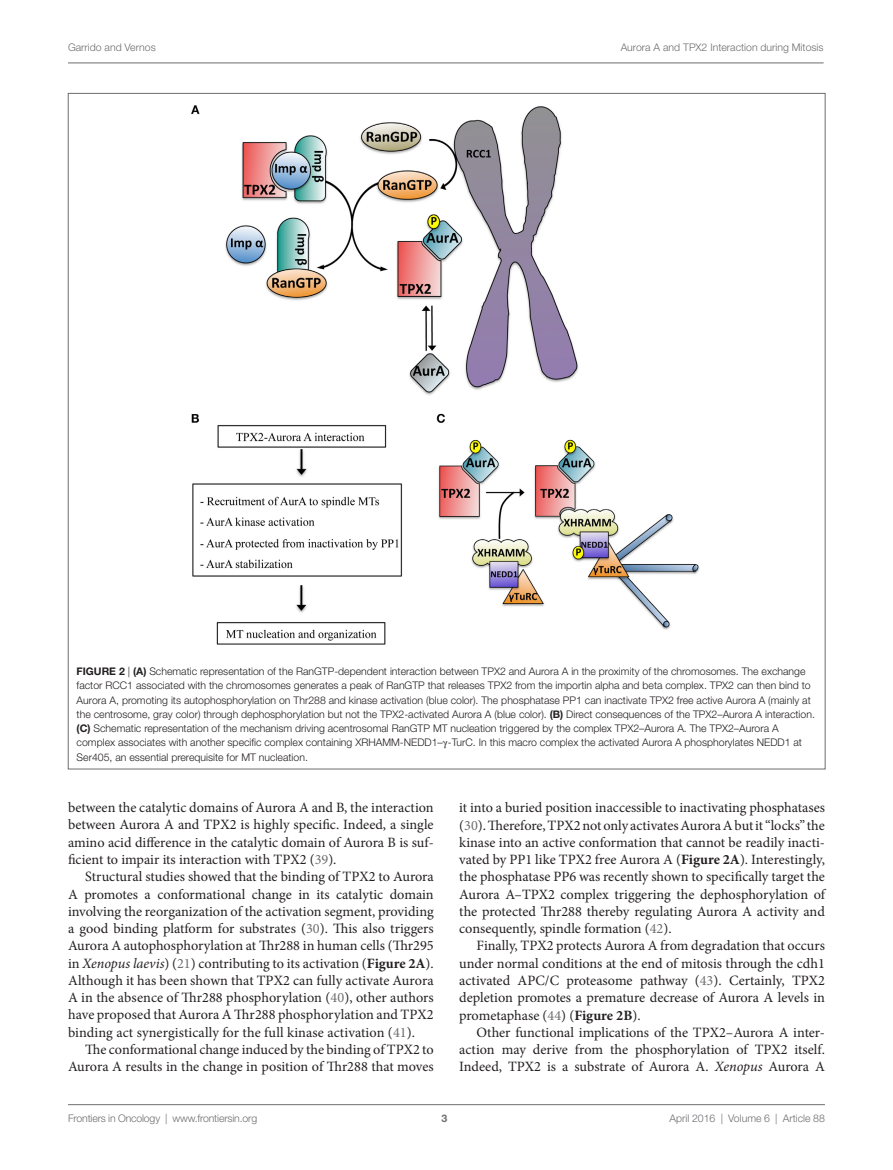
<style>
.page{position:relative;width:893px;height:1170px;background:#fff}
.page>*{position:absolute;margin:0;border:0;box-sizing:border-box;transform-origin:0 0}
.t1{font:14.25px/17.2px "Minion Pro";color:#231f20;text-align:justify}
.t2{font:300 10.5px/14.2px "Helvetica Neue LT Std";color:#231f20}
.t3{font:300 10.5px "Helvetica Neue LT Std";color:#6c6d70}
.t4{font:700 10.5px "Helvetica Neue LT Std";color:#6c6d70}
.s1{font-weight:700}
.s2{font-family:"STIX General";font-weight:400}
.s3{color:#6c6d70}
.s4{font-style:italic}
</style>
<div class="page">
<img style="left:192px;top:105px;width:508px;height:540px">
<hr style="left:68px;top:1104px;width:757px;height:1px;background:#6c6d70">
<hr style="left:68px;top:63px;width:756px;height:1px;background:#6c6d70">
<p class="t3" style="left:68px;top:41px;width:89px">Garrido and Vernos</p>
<p class="t3" style="left:621px;top:41px;width:204px">Aurora A and TPX2 Interaction during Mitosis</p>
<p class="t2" style="left:77px;top:664px;width:740px"><span class="s1">FIGURE 2</span> | <span class="s1">(A)</span> Schematic representation of the RanGTP-dependent interaction between TPX2 and Aurora A in the proximity of the chromosomes. The exchange factor RCC1 associated with the chromosomes generates a peak of RanGTP that releases TPX2 from the importin alpha and beta complex. TPX2 can then bind to Aurora A, promoting its autophosphorylation on Thr288 and kinase activation (blue color). The phosphatase PP1 can inactivate TPX2 free active Aurora A (mainly at the centrosome, gray color) through dephosphorylation but not the TPX2-activated Aurora A (blue color). <span class="s1">(B)</span> Direct consequences of the TPX2–Aurora A interaction. <span class="s1">(C)</span> Schematic representation of the mechanism driving acentrosomal RanGTP MT nucleation triggered by the complex TPX2–Aurora A. The TPX2–Aurora A complex associates with another specific complex containing XRHAMM-NEDD1–<span class="s2">γ</span>-TurC. In this macro complex the activated Aurora A phosphorylates NEDD1 at Ser405, an essential prerequisite for MT nucleation.</p>
<p class="t1" style="left:68px;top:799px;width:367px">between the catalytic domains of Aurora A and B, the interaction between Aurora A and TPX2 is highly specific. Indeed, a single amino acid difference in the catalytic domain of Aurora B is suf&shy;ficient to impair its interaction with TPX2 (<span class="s3">39</span>).</p>
<p class="t1" style="left:68px;top:868px;width:367px;text-indent:17px">Structural studies showed that the binding of TPX2 to Aurora A promotes a conformational change in its catalytic domain involving the reorganization of the activation segment, providing a good binding platform for substrates (<span class="s3">30</span>). This also triggers Aurora A autophosphorylation at Thr288 in human cells (Thr295 in <span class="s4">Xenopus laevis</span>) (<span class="s3">21</span>) contributing to its activation (<span class="s1">Figure 2A</span>).<br>Although it has been shown that TPX2 can fully activate Aurora A in the absence of Thr288 phosphorylation (<span class="s3">40</span>), other authors have proposed that Aurora A Thr288 phosphorylation and TPX2 binding act synergistically for the full kinase activation (<span class="s3">41</span>).</p>
<p class="t1" style="left:68px;top:1040px;width:367px;text-align:right">The conformational change induced by the binding of TPX2 to<br>Aurora A results in the change in position of Thr288 that moves</p>
<p class="t1" style="left:459px;top:799px;width:367px">it into a buried position inaccessible to inactivating phosphatases (<span class="s3">30</span>). Therefore, TPX2 not only activates Aurora A but it “locks” the kinase into an active conformation that cannot be readily inacti&shy;vated by PP1 like TPX2 free Aurora A (<span class="s1">Figure 2A</span>). Interestingly, the phosphatase PP6 was recently shown to specifically target the Aurora A–TPX2 complex triggering the dephosphorylation of the protected Thr288 thereby regulating Aurora A activity and consequently, spindle formation (<span class="s3">42</span>).</p>
<p class="t1" style="left:459px;top:937px;width:367px;text-indent:17px">Finally, TPX2 protects Aurora A from degradation that occurs under normal conditions at the end of mitosis through the cdh1 activated APC/C proteasome pathway (<span class="s3">43</span>). Certainly, TPX2 depletion promotes a premature decrease of Aurora A levels in prometaphase (<span class="s3">44</span>) (<span class="s1">Figure 2B</span>).</p>
<p class="t1" style="left:459px;top:1023px;width:367px;text-indent:17px">Other functional implications of the TPX2–Aurora A inter&shy;action may derive from the phosphorylation of TPX2 itself.<br>Indeed, TPX2 is a substrate of Aurora A. <span class="s4">Xenopus</span> Aurora A</p>
<p class="t3" style="left:68px;top:1111px;width:191px">Frontiers in Oncology | www.frontiersin.org</p>
<p class="t3" style="left:670px;top:1111px;width:157px">April 2016 | Volume 6 | Article 88</p>
<p class="t4" style="left:441px;top:1111px;width:7px">3</p>
</div>
